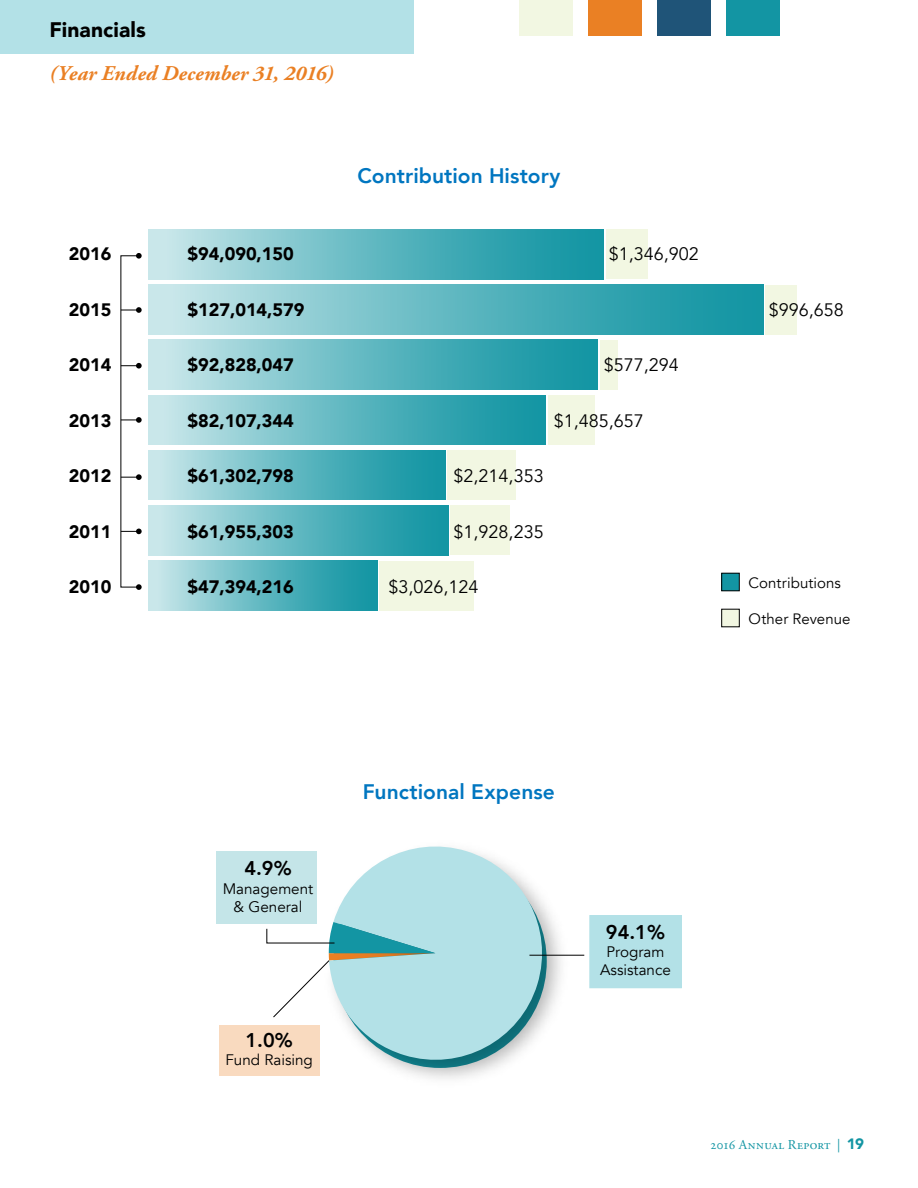
<style>
.page{position:relative;width:918px;height:1188px;background:#fff}
.page>*{position:absolute;margin:0;border:0;box-sizing:border-box;transform-origin:0 0}
.t1{font:800 21px "Avenir";color:#0076c0}
.t2{font:italic 700 21px "Adobe Garamond Pro";letter-spacing:.01em;color:#ea8024}
.t3{font:900 21px "Avenir";letter-spacing:.005em;color:#000}
.t4{font:800 19.8px "Avenir";color:#000}
.t5{font:900 18px "Avenir";color:#000}
.t6{font:18px "Avenir";color:#000}
.t7{font:15.3px/18.3px "Avenir";color:#000;text-align:center}
.t8{font:15px "Avenir";letter-spacing:.005em;color:#000}
.t9{font:13.5px "Adobe Garamond Pro";letter-spacing:.02em;color:#1395a3}
.s1{font-family:"Avenir";font-weight:900;font-size:15px}
</style>
<div class="page">
<div style="left:0;top:0;width:414px;height:54px;background:#b3e1e7"></div>
<div style="left:519px;top:0;width:54px;height:36px;background:#f2f7e2"></div>
<div style="left:588px;top:0;width:54px;height:36px;background:#ea8024"></div>
<div style="left:657px;top:0;width:54px;height:36px;background:#1f5478"></div>
<div style="left:726px;top:0;width:54px;height:36px;background:#1395a3"></div>
<div style="left:219px;top:1025px;width:101px;height:51px;background:#f9dabf"></div>
<div style="left:217px;top:852px;width:100px;height:72px;background:#c4e5e8"></div>
<div style="left:590px;top:916px;width:91px;height:72px;background:#b3e1e7"></div>
<div style="left:589px;top:915px;width:93px;height:73px;border:1px solid #b3e1e7"></div>
<svg style="left:333px;top:844px;width:222px;height:228px;fill:#b3e1e7"></svg>
<hr style="left:529px;top:955px;width:55px;height:1px;background:#000">
<svg style="left:266px;top:922px;width:169px;height:96px"></svg>
<svg style="left:123px;top:529px;width:19px;height:5px"></svg>
<svg style="left:123px;top:474px;width:19px;height:6px"></svg>
<svg style="left:123px;top:417px;width:19px;height:6px"></svg>
<svg style="left:123px;top:363px;width:19px;height:6px"></svg>
<svg style="left:123px;top:307px;width:19px;height:6px"></svg>
<svg style="left:136px;top:253px;width:6px;height:6px"></svg>
<svg style="left:136px;top:584px;width:6px;height:6px"></svg>
<div style="left:148px;top:561px;width:230px;height:49px;background:linear-gradient(to right,#c7e6e9,#058f9e)"></div>
<div style="left:148px;top:506px;width:300px;height:49px;background:linear-gradient(to right,#c7e6e9,#058f9e)"></div>
<div style="left:148px;top:450px;width:297px;height:50px;background:linear-gradient(to right,#c7e6e9,#048e9d)"></div>
<div style="left:148px;top:395px;width:398px;height:50px;background:linear-gradient(to right,#c7e6e9,#048f9d)"></div>
<div style="left:148px;top:340px;width:450px;height:50px;background:linear-gradient(to right,#c7e6e9,#048f9d)"></div>
<div style="left:148px;top:285px;width:615px;height:49px;background:linear-gradient(to right,#c7e6e9,#048e9d)"></div>
<div style="left:148px;top:230px;width:456px;height:49px;background:linear-gradient(to right,#c7e6e9,#048f9d)"></div>
<div style="left:380px;top:561px;width:94px;height:49px;background:#f2f7e2"></div>
<div style="left:450px;top:506px;width:60px;height:49px;background:#f2f7e2"></div>
<div style="left:447px;top:450px;width:69px;height:50px;background:#f2f7e2"></div>
<div style="left:548px;top:395px;width:46px;height:50px;background:#f2f7e2"></div>
<div style="left:600px;top:340px;width:18px;height:50px;background:#f2f7e2"></div>
<div style="left:766px;top:285px;width:31px;height:49px;background:#f2f7e2"></div>
<div style="left:607px;top:230px;width:41px;height:49px;background:#f2f7e2"></div>
<div style="left:722px;top:609px;width:17px;height:18px;background:#f2f7e2"></div>
<div style="left:722px;top:609px;width:18px;height:18px;border:1px solid #000"></div>
<div style="left:722px;top:573px;width:17px;height:18px;background:#1395a3"></div>
<div style="left:722px;top:573px;width:18px;height:18px;border:1px solid #000"></div>
<p class="t3" style="left:50px;top:11px;width:98px">Financials</p>
<p class="t2" style="left:50px;top:61px;width:286px">(Year Ended December 31, 2016)</p>
<p class="t5" style="left:69px;top:239px;width:44px">2016</p>
<p class="t5" style="left:69px;top:294px;width:44px">2015</p>
<p class="t5" style="left:69px;top:350px;width:44px">2014</p>
<p class="t5" style="left:69px;top:405px;width:44px">2013</p>
<p class="t5" style="left:69px;top:461px;width:44px">2012</p>
<p class="t5" style="left:69px;top:516px;width:44px">2011</p>
<p class="t5" style="left:69px;top:572px;width:44px">2010</p>
<p class="t5" style="left:187px;top:239px;width:108px">$94,090,150</p>
<p class="t5" style="left:187px;top:294px;width:119px">$127,014,579</p>
<p class="t5" style="left:187px;top:350px;width:108px">$92,828,047</p>
<p class="t5" style="left:187px;top:405px;width:108px">$82,107,344</p>
<p class="t5" style="left:187px;top:461px;width:108px">$61,302,798</p>
<p class="t5" style="left:187px;top:516px;width:108px">$61,955,303</p>
<p class="t5" style="left:187px;top:572px;width:108px">$47,394,216</p>
<p class="t1" style="left:357px;top:159px;width:205px">Contribution History</p>
<p class="t6" style="left:609px;top:243px;width:92px">$1,346,902</p>
<p class="t6" style="left:604px;top:354px;width:77px">$577,294</p>
<p class="t6" style="left:554px;top:410px;width:92px">$1,485,657</p>
<p class="t6" style="left:454px;top:465px;width:92px">$2,214,353</p>
<p class="t6" style="left:454px;top:521px;width:92px">$1,928,235</p>
<p class="t6" style="left:389px;top:576px;width:92px">$3,026,124</p>
<p class="t6" style="left:769px;top:299px;width:77px">$996,658</p>
<p class="t8" style="left:748px;top:574px;width:94px">Contributions</p>
<p class="t8" style="left:748px;top:610px;width:103px">Other Revenue</p>
<p class="t4" style="left:244px;top:853px;width:49px">4.9%</p>
<p class="t7" style="left:223px;top:879px;width:92px">Management &amp; General</p>
<p class="t4" style="left:246px;top:1024px;width:49px">1.0%</p>
<p class="t7" style="left:225px;top:1051px;width:89px">Fund Raising</p>
<p class="t1" style="left:363px;top:776px;width:194px">Functional Expense</p>
<p class="t4" style="left:606px;top:917px;width:60px">94.1%</p>
<p class="t7" style="left:600px;top:943px;width:72px">Program<br>Assistance</p>
<p class="t9" style="left:710px;top:1137px;width:155px">2016 Annual Report | <span class="s1">19</span></p>
</div>
